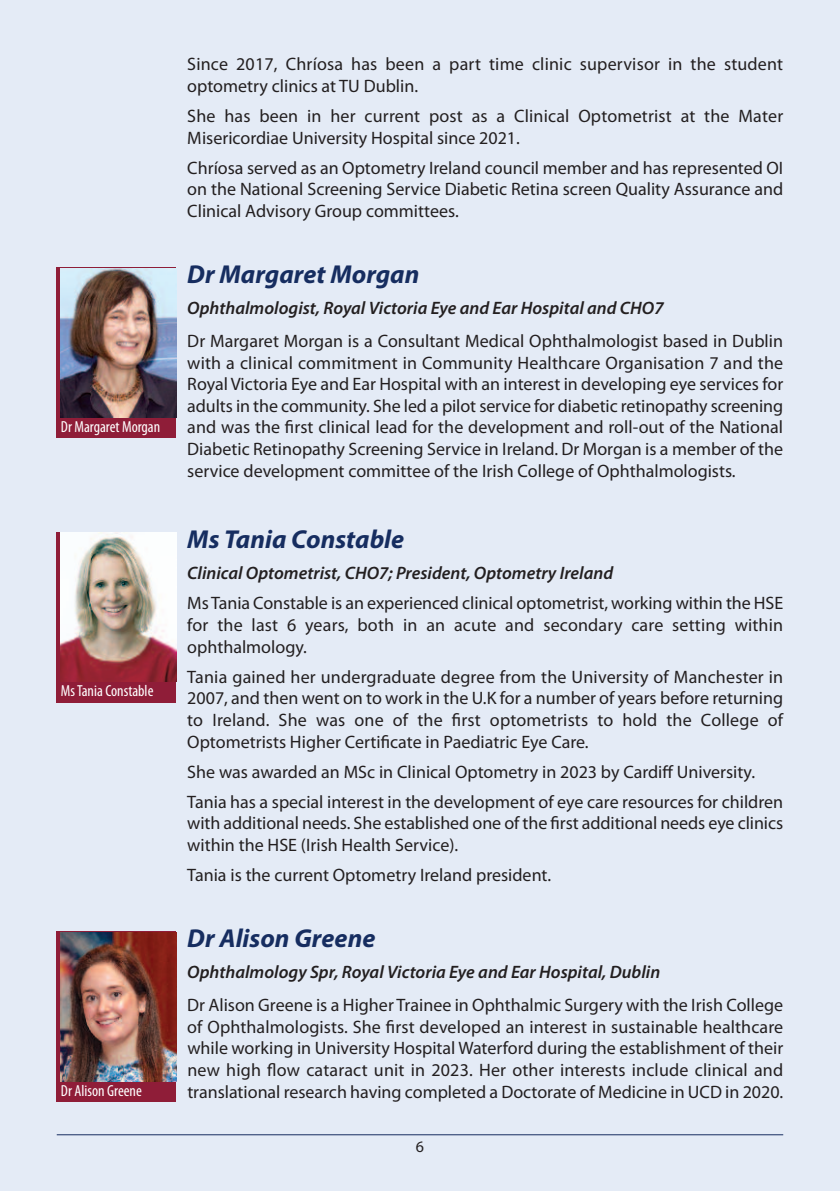
<style>
.page{position:relative;width:840px;height:1191px;background:#fff}
.page>*{position:absolute;margin:0;border:0;box-sizing:border-box;transform-origin:0 0}
.t1{font:italic 700 26px "Myriad Pro";color:#162d60}
.t2{font:18px/21.6px "Myriad Pro";color:#231f20;text-align:justify}
.t3{font:italic 600 18px "Myriad Pro";color:#231f20}
.t4{font:condensed 16px "Myriad Pro";color:#fff}
.t5{font:16px "Myriad Pro";color:#231f20}
</style>
<div class="page">
<div style="left:0;top:0;width:839px;height:1191px;background:#e4ebf6"></div>
<hr style="left:57px;top:1134px;width:725px;height:1px;background:#162d60">
<div style="left:57px;top:268px;width:119px;height:170px;background:#8f1d38"></div>
<img style="left:60px;top:268px;width:116px;height:149px">
<div style="left:57px;top:532px;width:119px;height:170px;background:#8f1d38"></div>
<img style="left:60px;top:532px;width:116px;height:149px">
<div style="left:57px;top:931px;width:119px;height:171px;background:#8f1d38"></div>
<img style="left:60px;top:932px;width:116px;height:149px">
<p class="t4" style="left:61px;top:421px;width:101px">Dr Margaret Morgan</p>
<p class="t4" style="left:61px;top:684px;width:94px">MsTania Constable</p>
<p class="t4" style="left:61px;top:1084px;width:83px">Dr Alison Greene</p>
<p class="t2" style="left:187px;top:55px;width:597px">Since 2017, Chríosa has been a part time clinic supervisor in the student optometry clinics at TU Dublin.</p>
<p class="t2" style="left:187px;top:106px;width:597px">She has been in her current post as a Clinical Optometrist at the Mater<br>Misericordiae University Hospital since 2021.</p>
<p class="t2" style="left:187px;top:158px;width:597px">Chríosa served as an Optometry Ireland council member and has represented OI on the National Screening Service Diabetic Retina screen Quality Assurance and Clinical Advisory Group committees.</p>
<h1 class="t1" style="left:187px;top:265px;width:233px">Dr Margaret Morgan</h1>
<p class="t3" style="left:187px;top:301px;width:477px">Ophthalmologist, Royal Victoria Eye and Ear Hospital and CHO7</p>
<p class="t2" style="left:187px;top:331px;width:597px">Dr Margaret Morgan is a Consultant Medical Ophthalmologist based in Dublin with a clinical commitment in Community Healthcare Organisation 7 and the Royal Victoria Eye and Ear Hospital with an interest in developing eye services for adults in the community. She led a pilot service for diabetic retinopathy screening and was the first clinical lead for the development and roll-out of the National Diabetic Retinopathy Screening Service in Ireland. Dr Morgan is a member of the service development committee of the Irish College of Ophthalmologists.</p>
<h1 class="t1" style="left:187px;top:530px;width:218px">Ms Tania Constable</h1>
<p class="t3" style="left:187px;top:566px;width:427px">Clinical Optometrist, CHO7; President, Optometry Ireland</p>
<p class="t2" style="left:187px;top:594px;width:597px">Ms Tania Constable is an experienced clinical optometrist, working within the HSE for the last 6 years, both in an acute and secondary care setting within ophthalmology.</p>
<p class="t2" style="left:187px;top:667px;width:597px">Tania gained her undergraduate degree from the University of Manchester in 2007, and then went on to work in the U.K for a number of years before returning to Ireland. She was one of the first optometrists to hold the College of Optometrists Higher Certificate in Paediatric Eye Care.</p>
<p class="t2" style="left:187px;top:758px;width:597px;line-height:30.2px">She was awarded an MSc in Clinical Optometry in 2023 by Cardiff University.<br>Tania has a special interest in the development of eye care resources for children</p>
<p class="t2" style="left:187px;top:814px;width:597px">with additional needs. She established one of the first additional needs eye clinics within the HSE (Irish Health Service).</p>
<p class="t2" style="left:187px;top:865px;width:365px">Tania is the current Optometry Ireland president.</p>
<h1 class="t1" style="left:187px;top:929px;width:189px">Dr Alison Greene</h1>
<p class="t3" style="left:187px;top:965px;width:474px">Ophthalmology Spr, Royal Victoria Eye and Ear Hospital, Dublin</p>
<p class="t2" style="left:187px;top:995px;width:597px">Dr Alison Greene is a Higher Trainee in Ophthalmic Surgery with the Irish College of Ophthalmologists. She first developed an interest in sustainable healthcare while working in University Hospital Waterford during the establishment of their new high flow cataract unit in 2023. Her other interests include clinical and translational research having completed a Doctorate of Medicine in UCD in 2020.</p>
<p class="t5" style="left:415px;top:1141px;width:10px">6</p>
</div>
